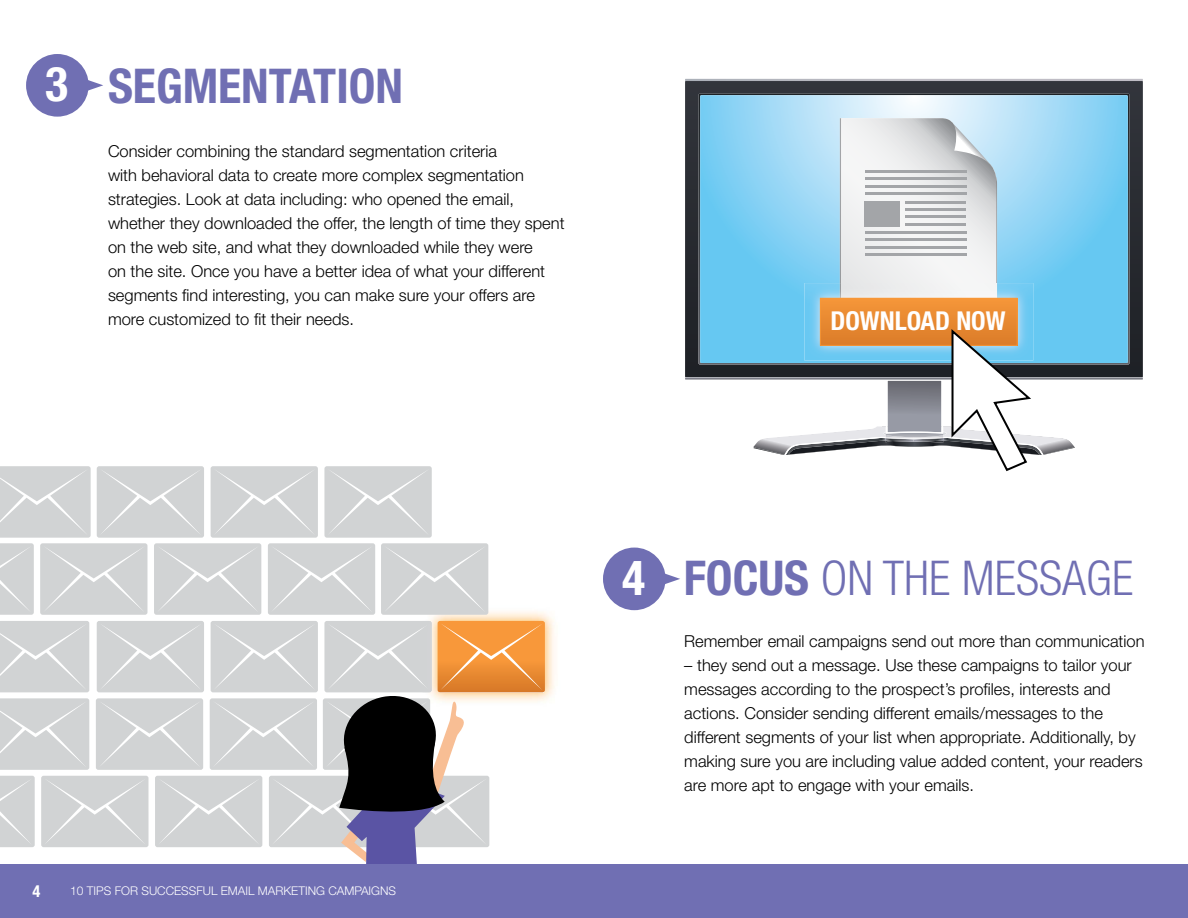
<style>
.page{position:relative;width:1188px;height:918px;background:#fff}
.page>*{position:absolute;margin:0;border:0;box-sizing:border-box;transform-origin:0 0}
.t1{font:700 condensed 48px "Helvetica Neue LT Std";color:#706fb3}
.t2{font:300 condensed 48px "Helvetica Neue LT Std";color:#706fb3}
.t3{font:700 condensed 48px "Helvetica Neue LT Std";color:#fff}
.t4{font:700 condensed 26.1px "Helvetica Neue LT Std";color:#fff}
.t5{font:300 16.5px/24px "Helvetica Neue LT Std";color:#000}
.t6{font:700 condensed 16.5px "Helvetica Neue LT Std";color:#fff}
.t7{font:300 12px "Helvetica Neue LT Std";color:#fff}
.s1{color:#fff}
</style>
<div class="page">
<div style="left:603px;top:548px;width:63px;height:62px;background:#706fb3;border-radius:50%"></div>
<svg style="left:665px;top:573px;width:15px;height:12px"></svg>
<img style="left:429px;top:606px;width:126px;height:94px">
<div style="left:26px;top:54px;width:63px;height:63px;background:#706fb3;border-radius:50%"></div>
<svg style="left:88px;top:80px;width:15px;height:11px"></svg>
<svg style="left:0;top:466px;width:488px;height:149px"></svg>
<svg style="left:0;top:621px;width:545px;height:243px"></svg>
<svg style="left:685px;top:81px;width:458px;height:296px"></svg>
<svg style="left:685px;top:79px;width:458px;height:2px"></svg>
<svg style="left:700px;top:95px;width:428px;height:268px"></svg>
<svg style="left:840px;top:118px;width:157px;height:165px"></svg>
<hr style="left:865px;top:170px;width:101px;height:2px;background:#a3a5a8">
<hr style="left:865px;top:177px;width:101px;height:3px;background:#a3a5a8">
<hr style="left:865px;top:185px;width:101px;height:2px;background:#a3a5a8">
<hr style="left:865px;top:192px;width:101px;height:3px;background:#a3a5a8">
<hr style="left:865px;top:231px;width:101px;height:2px;background:#a3a5a8">
<hr style="left:865px;top:239px;width:101px;height:2px;background:#a3a5a8">
<hr style="left:865px;top:246px;width:101px;height:2px;background:#a3a5a8">
<hr style="left:865px;top:254px;width:101px;height:2px;background:#a3a5a8">
<hr style="left:905px;top:201px;width:61px;height:2px;background:#a3a5a8">
<hr style="left:905px;top:208px;width:61px;height:3px;background:#a3a5a8">
<hr style="left:905px;top:216px;width:61px;height:2px;background:#a3a5a8">
<hr style="left:905px;top:223px;width:61px;height:3px;background:#a3a5a8">
<div style="left:865px;top:201px;width:35px;height:25px;background:#a3a5a8"></div>
<img style="left:685px;top:377px;width:458px;height:2px">
<img style="left:804px;top:283px;width:229px;height:15px">
<img style="left:841px;top:283px;width:155px;height:15px">
<svg style="left:753px;top:298px;width:322px;height:174px"></svg>
<div style="left:0;top:864px;width:1188px;height:54px;background:#706fb3"></div>
<h1 class="t3" style="left:45px;top:55px;width:25px">3</h1>
<h1 class="t1" style="left:108px;top:57px;width:296px">SEGMENTATION</h1>
<p class="t5" style="left:108px;top:138px;width:458px">Consider combining the standard segmentation criteria<br>with behavioral data to create more complex segmentation strategies. Look at data including: who opened the email, whether they downloaded the offer, the length of time they spent on the web site, and what they downloaded while they were<br>on the site. Once you have a better idea of what your different segments find interesting, you can make sure your offers are more customized to fit their needs.</p>
<h2 class="t4" style="left:830px;top:305px;width:177px">DOWNLOAD NOW</h2>
<p class="t6" style="left:33px;top:881px;width:9px">4</p>
<p class="t7" style="left:70px;top:883px;width:327px">10 Tips for Successful Email Marketing Campaigns</p>
<h1 class="t1" style="left:622px;top:549px;width:137px"><span class="s1">4</span> FOCUS</h1>
<h1 class="t2" style="left:821px;top:551px;width:310px">ON THE MESSAGE</h1>
<p class="t5" style="left:684px;top:629px;width:462px">Remember email campaigns send out more than communication</p>
<p class="t5" style="left:684px;top:653px;width:460px">– they send out a message. Use these campaigns to tailor your messages according to the prospect’s profiles, interests and actions. Consider sending different emails/messages to the different segments of your list when appropriate. Additionally, by making sure you are including value added content, your readers are more apt to engage with your emails.</p>
</div>
